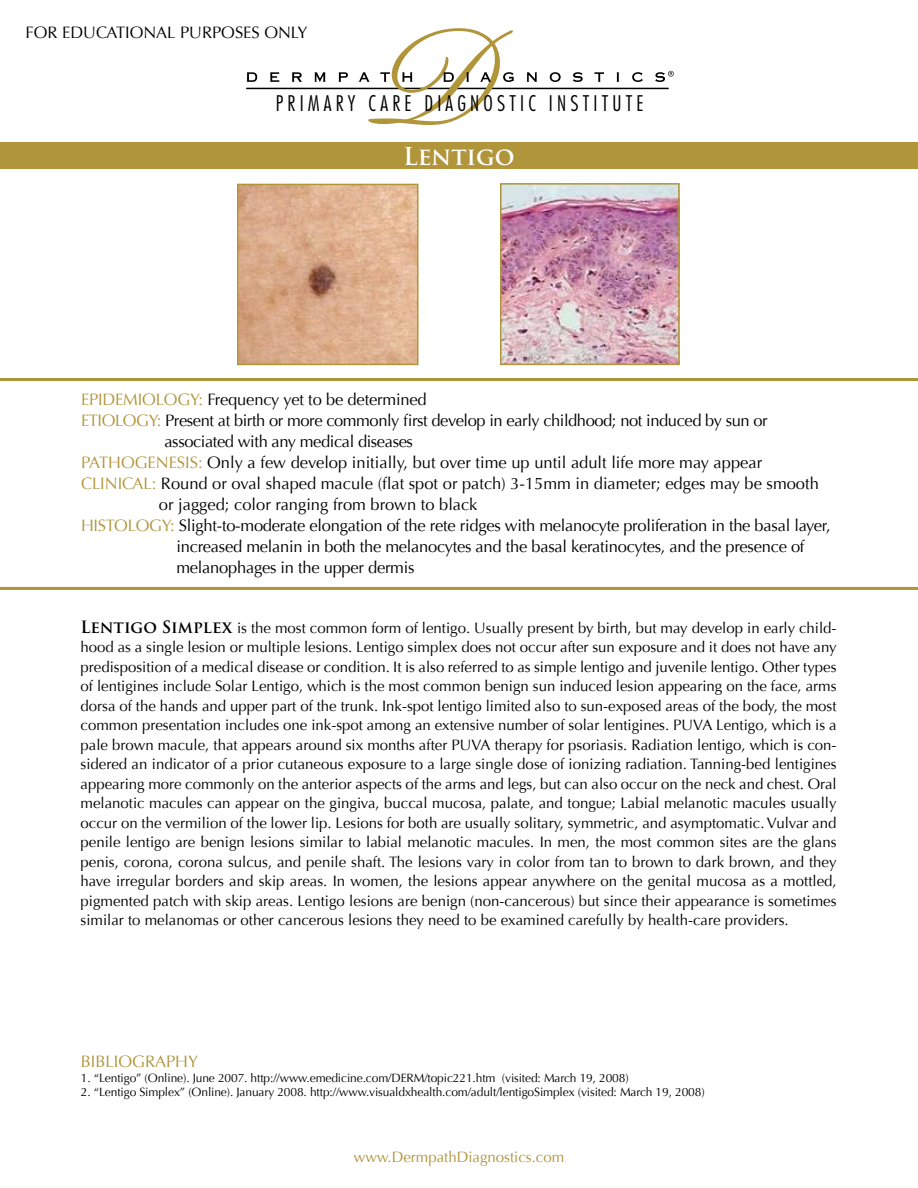
<style>
.page{position:relative;width:918px;height:1188px;background:#fff}
.page>*{position:absolute;margin:0;border:0;box-sizing:border-box;transform-origin:0 0}
.t1{font:700 24px "Trajan Pro";color:#fff}
.t2{font:300 condensed 21px "Futura";letter-spacing:.2em;color:#000}
.t3{font:16.5px "Optima";letter-spacing:-.015em;color:#000}
.t4{font:16.5px "Optima";color:#b1953a}
.t5{font:15px/19.5px "Optima";color:#000;text-align:justify}
.t6{font:15px "Optima";color:#b1953a}
.t7{font:12px "Optima";letter-spacing:-.01em;color:#000}
.s1{color:#b1953a}
.s2{font-family:"Trajan Pro";font-weight:700;font-size:16.5px}
</style>
<div class="page">
<img style="left:503px;top:186px;width:174px;height:176px">
<div style="left:0;top:142px;width:918px;height:28px;background:#b1953a"></div>
<img style="left:240px;top:187px;width:175px;height:175px">
<div style="left:237px;top:184px;width:181px;height:181px;border:2px solid #b1953a"></div>
<hr style="left:0;top:378px;width:918px;height:3px;background:#b1953a">
<hr style="left:0;top:587px;width:918px;height:3px;background:#b1953a">
<div style="left:500px;top:183px;width:180px;height:182px;border:2px solid #b1953a"></div>
<hr style="left:246px;top:88px;width:423px;height:1px;background:#000">
<svg style="left:247px;top:72px;width:10px;height:10px"></svg>
<svg style="left:270px;top:72px;width:9px;height:10px"></svg>
<svg style="left:292px;top:72px;width:10px;height:10px"></svg>
<svg style="left:314px;top:72px;width:12px;height:10px"></svg>
<svg style="left:339px;top:72px;width:9px;height:10px"></svg>
<svg style="left:359px;top:28px;width:155px;height:97px"></svg>
<svg style="left:527px;top:72px;width:10px;height:10px"></svg>
<svg style="left:550px;top:72px;width:11px;height:10px"></svg>
<svg style="left:573px;top:72px;width:10px;height:10px"></svg>
<svg style="left:595px;top:72px;width:9px;height:10px"></svg>
<svg style="left:616px;top:72px;width:3px;height:10px"></svg>
<svg style="left:632px;top:72px;width:11px;height:10px"></svg>
<svg style="left:655px;top:71px;width:19px;height:11px"></svg>
<p class="t3" style="left:26px;top:22px;width:283px">FOR EDUCATIONAL PURPOSES ONLY</p>
<h2 class="t2" style="left:276px;top:90px;width:369px">PRIMARY CARE DIAGNOSTIC INSTITUTE</h2>
<h1 class="t1" style="left:403px;top:141px;width:113px">Lentigo</h1>
<p class="t3" style="left:81px;top:390px;width:347px"><span class="s1">EPIDEMIOLOGY:</span> Frequency yet to be determined</p>
<p class="t3" style="left:81px;top:411px;width:688px"><span class="s1">ETIOLOGY:</span> Present at birth or more commonly first develop in early childhood; not induced by sun or</p>
<p class="t3" style="left:164px;top:432px;width:250px">associated with any medical diseases</p>
<p class="t3" style="left:81px;top:453px;width:683px"><span class="s1">PATHOGENESIS:</span> Only a few develop initially, but over time up until adult life more may appear</p>
<p class="t3" style="left:81px;top:474px;width:739px"><span class="s1">CLINICAL:</span> Round or oval shaped macule (flat spot or patch) 3-15mm in diameter; edges may be smooth</p>
<p class="t3" style="left:159px;top:495px;width:320px">or jagged; color ranging from brown to black</p>
<p class="t3" style="left:81px;top:516px;width:751px"><span class="s1">HISTOLOGY:</span> Slight-to-moderate elongation of the rete ridges with melanocyte proliferation in the basal layer,</p>
<p class="t3" style="left:176px;top:537px;width:630px">increased melanin in both the melanocytes and the basal keratinocytes, and the presence of</p>
<p class="t3" style="left:176px;top:558px;width:240px">melanophages in the upper dermis</p>
<p class="t5" style="left:81px;top:618px;width:758px"><span class="s2">Lentigo Simplex</span> is the most common form of lentigo. Usually present by birth, but may develop in early child&shy;hood as a single lesion or multiple lesions. Lentigo simplex does not occur after sun exposure and it does not have any predisposition of a medical disease or condition. It is also referred to as simple lentigo and juvenile lentigo. Other types of lentigines include Solar Lentigo, which is the most common benign sun induced lesion appearing on the face, arms dorsa of the hands and upper part of the trunk. Ink-spot lentigo limited also to sun-exposed areas of the body, the most common presentation includes one ink-spot among an extensive number of solar lentigines. PUVA Lentigo, which is a pale brown macule, that appears around six months after PUVA therapy for psoriasis. Radiation lentigo, which is con&shy;sidered an indicator of a prior cutaneous exposure to a large single dose of ionizing radiation. Tanning-bed lentigines appearing more commonly on the anterior aspects of the arms and legs, but can also occur on the neck and chest. Oral melanotic macules can appear on the gingiva, buccal mucosa, palate, and tongue; Labial melanotic macules usually occur on the vermilion of the lower lip. Lesions for both are usually solitary, symmetric, and asymptomatic. Vulvar and penile lentigo are benign lesions similar to labial melanotic macules. In men, the most common sites are the glans penis, corona, corona sulcus, and penile shaft. The lesions vary in color from tan to brown to dark brown, and they have irregular borders and skip areas. In women, the lesions appear anywhere on the genital mucosa as a mottled, pigmented patch with skip areas. Lentigo lesions are benign (non-cancerous) but since their appearance is sometimes similar to melanomas or other cancerous lesions they need to be examined carefully by health-care providers.</p>
<p class="t4" style="left:81px;top:1052px;width:119px">BIBLIOGRAPHY</p>
<p class="t7" style="left:81px;top:1071px;width:549px">1. “Lentigo” (Online). June 2007. http://www.emedicine.com/DERM/topic221.htm (visited: March 19, 2008)</p>
<p class="t7" style="left:81px;top:1085px;width:625px">2. “Lentigo Simplex” (Online). January 2008. http://www.visualdxhealth.com/adult/lentigoSimplex (visited: March 19, 2008)</p>
<p class="t6" style="left:354px;top:1148px;width:212px">www.DermpathDiagnostics.com</p>
</div>
